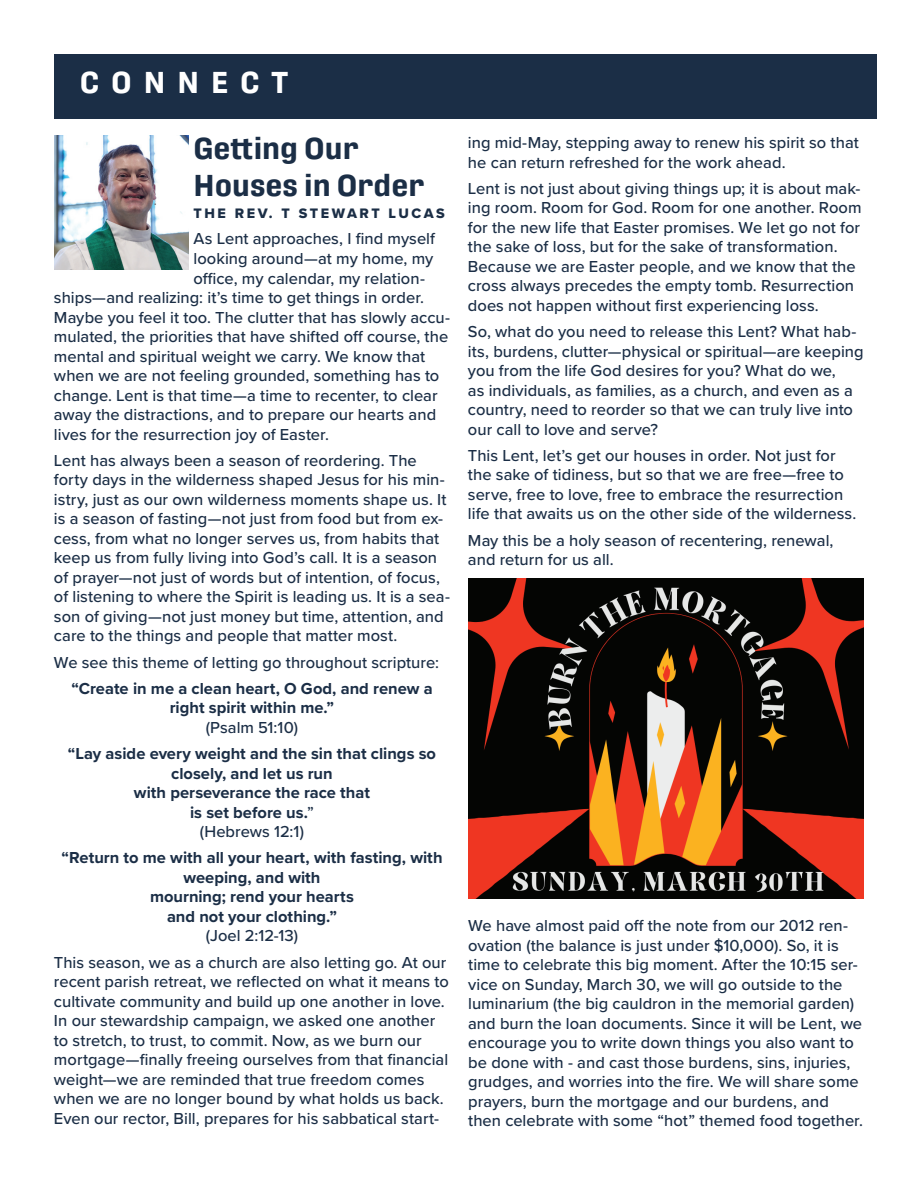
<style>
.page{position:relative;width:918px;height:1188px;background:#fff}
.page>*{position:absolute;margin:0;border:0;box-sizing:border-box;transform-origin:0 0}
.t1{font:700 30px/37.5px "Protipo";color:#1b2e46}
.t2{font:700 30px "Protipo";letter-spacing:.4em;color:#fff}
.t3{font:500 16.5px/19.5px "Proxima Nova";color:#1b2e46}
.t4{font:700 16.5px/19.5px "Proxima Nova";color:#1b2e46;text-align:center}
.t5{font:14.25px "Proxima Nova Extrabld";letter-spacing:.18em;color:#1b2e46}
.s1{font-weight:500}
</style>
<div class="page">
<div style="left:54px;top:54px;width:823px;height:64px;background:#1b2e46"></div>
<img style="left:468px;top:579px;width:396px;height:320px">
<img style="left:54px;top:135px;width:135px;height:135px">
<h1 class="t2" style="left:80px;top:65px;width:210px">CONNECT</h1>
<h1 class="t1" style="left:194px;top:130px;width:233px">Getting Our<br>Houses in Order</h1>
<p class="t5" style="left:194px;top:203px;width:253px">THE REV. T STEWART LUCAS</p>
<p class="t3" style="left:194px;top:229px;width:243px">As Lent approaches, I find myself</p>
<p class="t3" style="left:194px;top:248px;width:241px">looking around—at my home, my</p>
<p class="t3" style="left:194px;top:268px;width:233px">office, my calendar, my relation-</p>
<p class="t3" style="left:54px;top:287px;width:372px">ships—and realizing: it’s time to get things in order.</p>
<p class="t3" style="left:54px;top:307px;width:398px">Maybe you feel it too. The clutter that has slowly accu-</p>
<p class="t3" style="left:54px;top:326px;width:396px">mulated, the priorities that have shifted off course, the</p>
<p class="t3" style="left:54px;top:346px;width:373px">mental and spiritual weight we carry. We know that</p>
<p class="t3" style="left:54px;top:365px;width:387px">when we are not feeling grounded, something has to</p>
<p class="t3" style="left:54px;top:385px;width:385px">change. Lent is that time—a time to recenter, to clear</p>
<p class="t3" style="left:54px;top:404px;width:384px">away the distractions, and to prepare our hearts and</p>
<p class="t3" style="left:54px;top:424px;width:276px">lives for the resurrection joy of Easter.</p>
<p class="t3" style="left:54px;top:450px;width:398px">Lent has always been a season of reordering. The forty days in the wilderness shaped Jesus for his min&shy;istry, just as our own wilderness moments shape us. It is a season of fasting—not just from food but from ex&shy;cess, from what no longer serves us, from habits that keep us from fully living into God’s call. It is a season of prayer—not just of words but of intention, of focus, of listening to where the Spirit is leading us. It is a sea&shy;son of giving—not just money but time, attention, and care to the things and people that matter most.</p>
<p class="t3" style="left:54px;top:652px;width:386px">We see this theme of letting go throughout scripture:</p>
<p class="t4" style="left:71px;top:678px;width:363px">“Create in me a clean heart, O God, and renew a right spirit within me.”</p>
<p class="t3" style="left:206px;top:717px;width:94px">(Psalm 51:10)</p>
<p class="t4" style="left:68px;top:743px;width:370px">“Lay aside every weight and the sin that clings so closely, and let us run<br>with perseverance the race that<br>is set before us.<span class="s1">”<br>(Hebrews 12:1)</span></p>
<p class="t4" style="left:61px;top:848px;width:383px">“Return to me with all your heart, with fasting, with weeping, and with<br>mourning; rend your hearts<br>and not your clothing.”</p>
<p class="t3" style="left:54px;top:922px;width:394px;line-height:26.2px;text-align:center">(Joel 2:12-13)<br>This season, we as a church are also letting go. At our</p>
<p class="t3" style="left:54px;top:971px;width:396px">recent parish retreat, we reflected on what it means to cultivate community and build up one another in love.<br>In our stewardship campaign, we asked one another to stretch, to trust, to commit. Now, as we burn our mortgage—finally freeing ourselves from that financial weight—we are reminded that true freedom comes when we are no longer bound by what holds us back.<br>Even our rector, Bill, prepares for his sabbatical start-</p>
<p class="t3" style="left:468px;top:132px;width:392px">ing mid-May, stepping away to renew his spirit so that he can return refreshed for the work ahead.</p>
<p class="t3" style="left:468px;top:178px;width:395px">Lent is not just about giving things up; it is about mak&shy;ing room. Room for God. Room for one another. Room for the new life that Easter promises. We let go not for the sake of loss, but for the sake of transformation.<br>Because we are Easter people, and we know that the cross always precedes the empty tomb. Resurrection does not happen without first experiencing loss.</p>
<p class="t3" style="left:468px;top:321px;width:397px">So, what do you need to release this Lent? What hab&shy;its, burdens, clutter—physical or spiritual—are keeping you from the life God desires for you? What do we,<br>as individuals, as families, as a church, and even as a country, need to reorder so that we can truly live into our call to love and serve?</p>
<p class="t3" style="left:468px;top:445px;width:390px">This Lent, let’s get our houses in order. Not just for the sake of tidiness, but so that we are free—free to serve, free to love, free to embrace the resurrection life that awaits us on the other side of the wilderness.</p>
<p class="t3" style="left:468px;top:530px;width:367px">May this be a holy season of recentering, renewal, and return for us all.</p>
<p class="t3" style="left:468px;top:915px;width:396px">We have almost paid off the note from our 2012 ren&shy;ovation (the balance is just under $10,000). So, it is time to celebrate this big moment. After the 10:15 ser&shy;vice on Sunday, March 30, we will go outside to the luminarium (the big cauldron in the memorial garden) and burn the loan documents. Since it will be Lent, we encourage you to write down things you also want to be done with - and cast those burdens, sins, injuries, grudges, and worries into the fire. We will share some prayers, burn the mortgage and our burdens, and then celebrate with some “hot” themed food together.</p>
</div>
